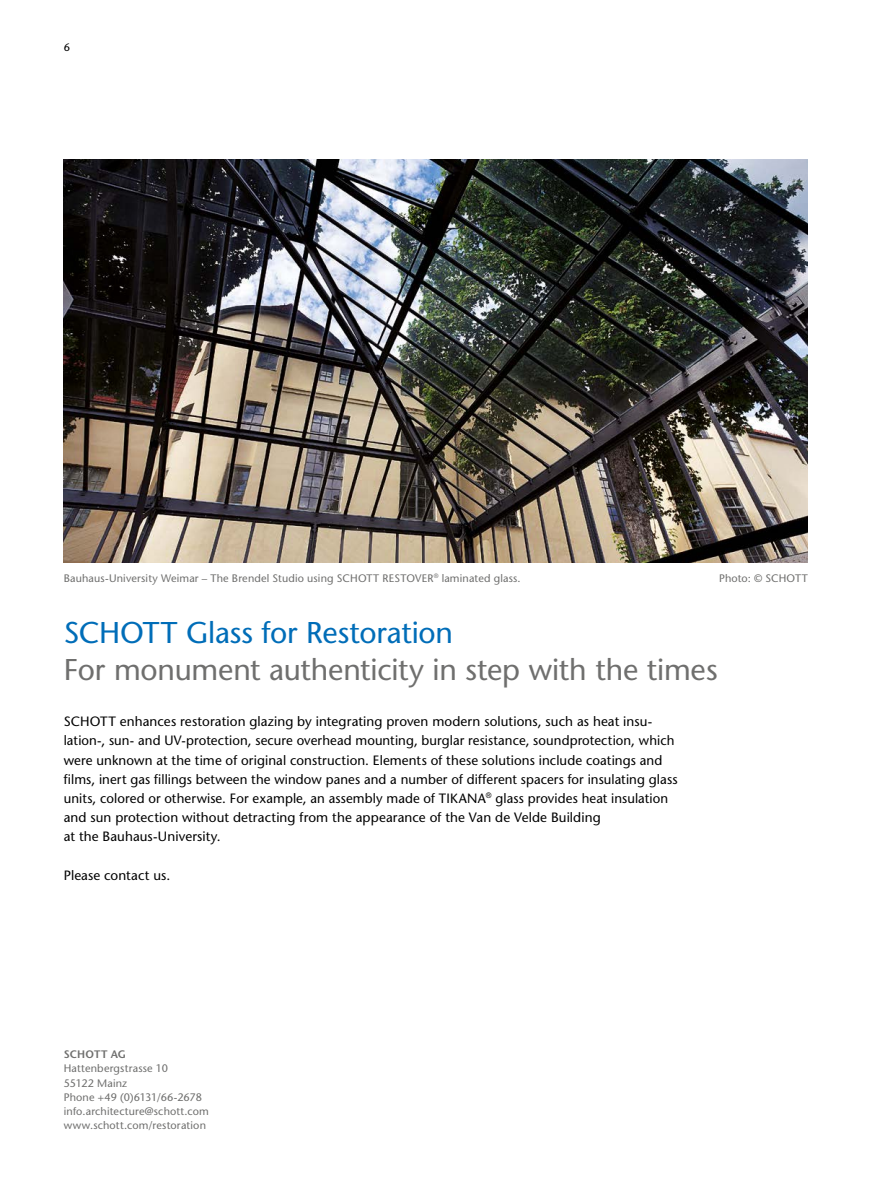
<style>
.page{position:relative;width:893px;height:1191px;background:#fff}
.page>*{position:absolute;margin:0;border:0;box-sizing:border-box;transform-origin:0 0}
.t1{font:500 30px "Stone Sans Std";letter-spacing:-.01em;color:#6f6f6e}
.t2{font:500 30px "Stone Sans Std";letter-spacing:-.005em;color:#006db8}
.t3{font:500 13.5px/19.2px "Stone Sans Std";letter-spacing:.005em;color:#000}
.t4{font:500 10.8px/14.2px "Stone Sans Std";letter-spacing:.015em;color:#6f6f6e}
.t5{font:600 10.8px "Stone Sans Std";letter-spacing:.005em;color:#6f6f6e}
.t6{font:500 10.8px "Stone Sans Std";color:#000}
</style>
<div class="page">
<img style="left:64px;top:159px;width:744px;height:404px">
<p class="t6" style="left:64px;top:40px;width:8px">6</p>
<p class="t4" style="left:64px;top:571px;width:458px">Bauhaus-University Weimar – The Brendel Studio using SCHOTT RESTOVER<sup>®</sup> laminated glass.</p>
<p class="t4" style="left:719px;top:571px;width:90px">Photo: © SCHOTT</p>
<h1 class="t2" style="left:64px;top:614px;width:391px">SCHOTT Glass for Restoration</h1>
<h1 class="t1" style="left:64px;top:652px;width:655px">For monument authenticity in step with the times</h1>
<p class="t3" style="left:64px;top:712px;width:615px">SCHOTT enhances restoration glazing by integrating proven modern solutions, such as heat insu&shy;lation-, sun- and UV-protection, secure overhead mounting, burglar resistance, soundprotection, which were unknown at the time of original construction. Elements of these solutions include coatings and films, inert gas fillings between the window panes and a number of different spacers for insulating glass units, colored or otherwise. For example, an assembly made of TIKANA<sup>®</sup> glass provides heat insulation and sun protection without detracting from the appearance of the Van de Velde Building<br>at the Bauhaus-University.</p>
<p class="t3" style="left:64px;top:865px;width:108px">Please contact us.</p>
<p class="t5" style="left:64px;top:1047px;width:64px">SCHOTT AG</p>
<p class="t4" style="left:64px;top:1061px;width:147px">Hattenbergstrasse 10<br>55122 Mainz<br>Phone +49 (0)6131/66-2678 info.architecture@schott.com www.schott.com/restoration</p>
</div>
